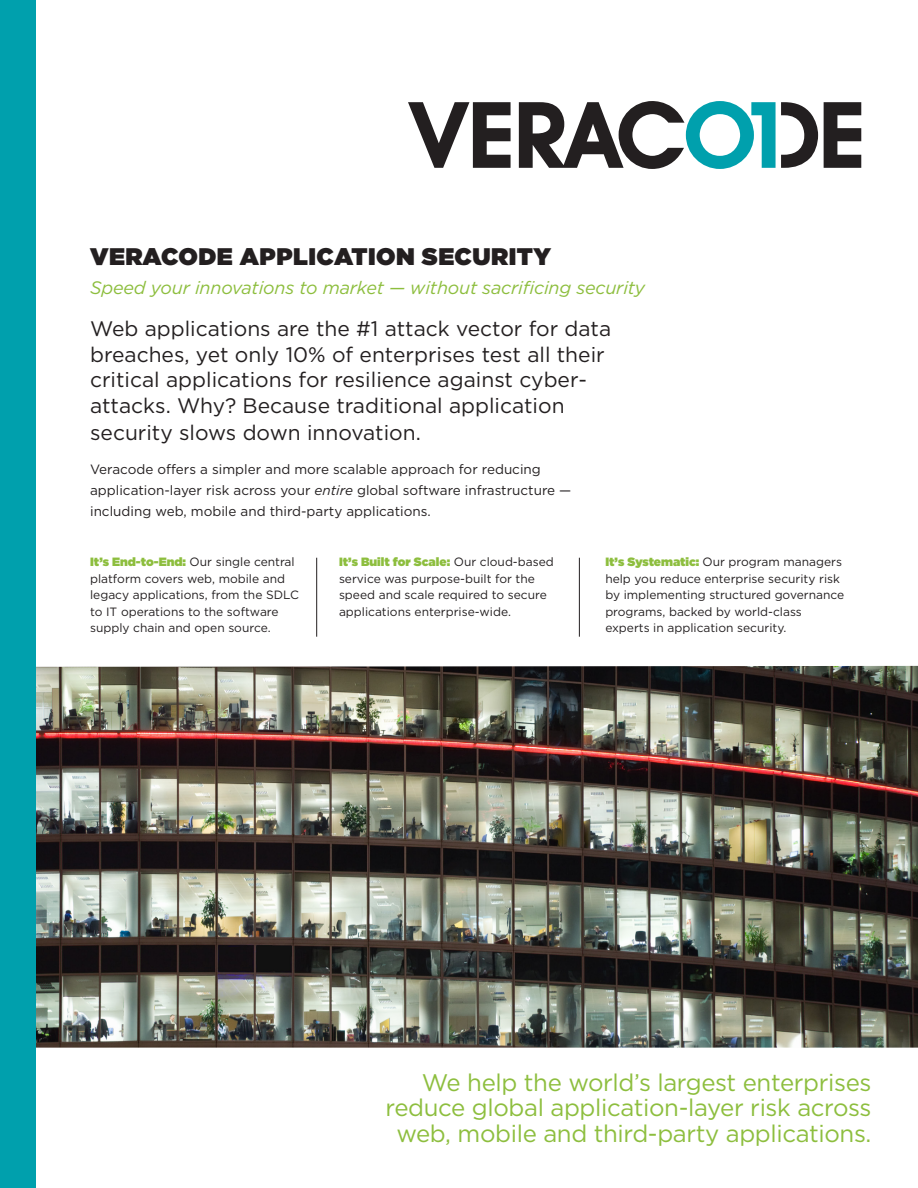
<style>
.page{position:relative;width:918px;height:1188px;background:#fff}
.page>*{position:absolute;margin:0;border:0;box-sizing:border-box;transform-origin:0 0}
.Callout{font:24px/25.5px "Gotham";letter-spacing:-.015em;color:#8dbe3e;text-align:right}
.t1{font:900 24px "Gotham";letter-spacing:.02em;color:#231f20}
.Opening_graf{font:21px/25.8px "Gotham";color:#231f20}
.Dek{font:italic 18px "Gotham";letter-spacing:-.01em;color:#8dbe3e}
.Secondary_graf{font:13.5px/21px "Gotham";color:#231f20}
.Cover_column{font:12px/16.5px "Gotham";color:#231f20}
.s1{font-style:italic}
.s2{font-weight:900;color:#8dbe3e}
</style>
<div class="page">
<hr style="left:579px;top:558px;width:1px;height:79px;background:#231f20">
<hr style="left:316px;top:558px;width:1px;height:79px;background:#231f20">
<img style="left:35px;top:666px;width:883px;height:382px">
<div style="left:0;top:0;width:35px;height:1188px;background:#00a0ad"></div>
<svg style="left:824px;top:102px;width:37px;height:66px"></svg>
<svg style="left:408px;top:101px;width:410px;height:68px"></svg>
<p class="t1" style="left:90px;top:239px;width:462px">VERACODE APPLICATION SECURITY</p>
<p class="Dek" style="left:90px;top:276px;width:557px">Speed your innovations to market — without sacrificing security</p>
<p class="Opening_graf" style="left:90px;top:316px;width:523px">Web applications are the #1 attack vector for data breaches, yet only 10% of enterprises test all their critical applications for resilience against cyber&shy;attacks. Why? Because traditional application security slows down innovation.</p>
<p class="Secondary_graf" style="left:90px;top:459px;width:483px">Veracode offers a simpler and more scalable approach for reducing application-layer risk across your <span class="s1">entire</span> global software infrastructure — including web, mobile and third-party applications.</p>
<p class="Cover_column" style="left:605px;top:553px;width:240px"><span class="s2">It’s Systematic:</span> Our program managers help you reduce enterprise security risk by implementing structured governance programs, backed by world-class experts in application security.</p>
<p class="Cover_column" style="left:90px;top:553px;width:210px"><span class="s2">It’s End-to-End:</span> Our single central platform covers web, mobile and legacy applications, from the SDLC to IT operations to the software supply chain and open source.</p>
<p class="Cover_column" style="left:339px;top:553px;width:216px"><span class="s2">It’s Built for Scale:</span> Our cloud-based service was purpose-built for the speed and scale required to secure applications enterprise-wide.</p>
<p class="Callout" style="left:386px;top:1069px;width:487px">We help the world’s largest enterprises reduce global application-layer risk across web, mobile and third-party applications.</p>
</div>
